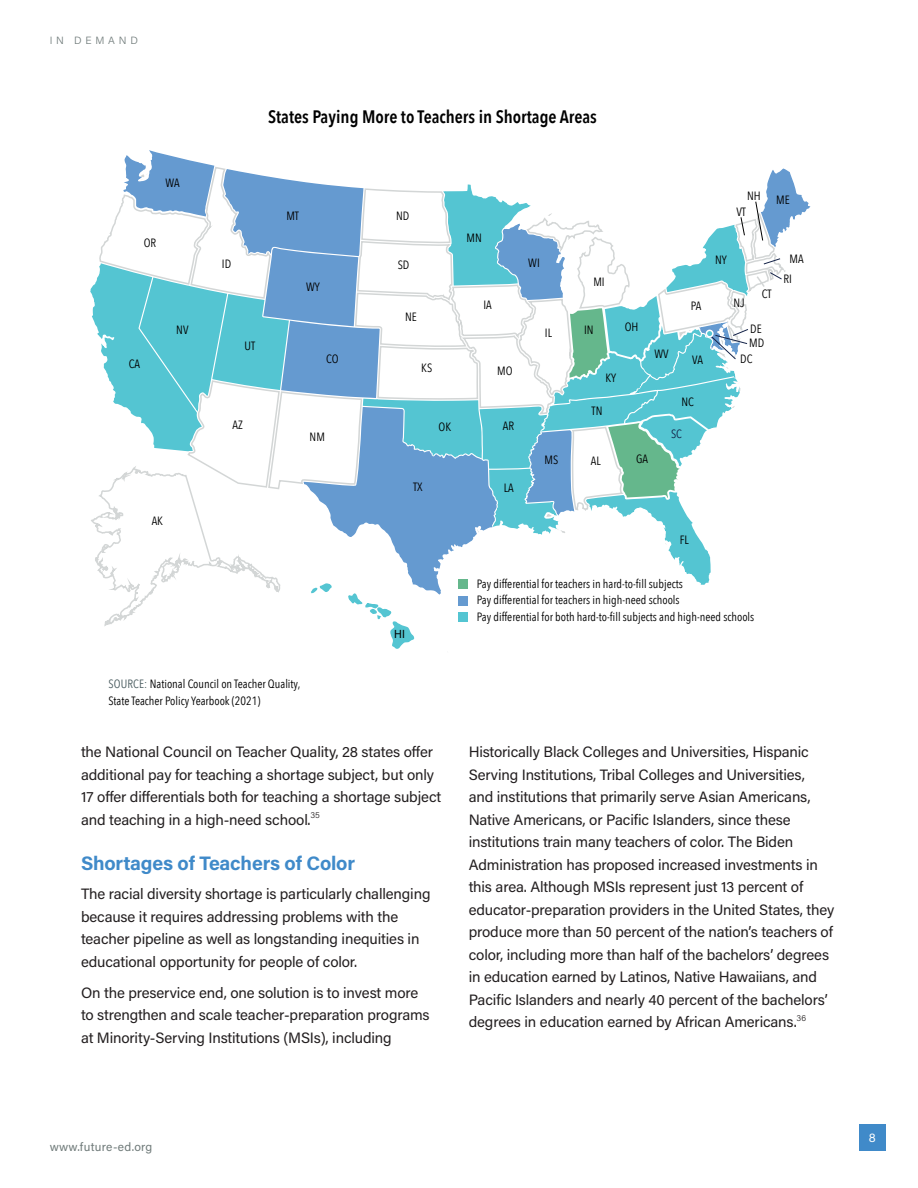
<style>
.page{position:relative;width:918px;height:1188px;background:#fff}
.page>*{position:absolute;margin:0;border:0;box-sizing:border-box;transform-origin:0 0}
.subhead3_alt_blue{font:700 19.5px "Acumin Pro";letter-spacing:-.01em;color:#408ac9}
.t1{font:600 18px "Avenir Next Condensed";color:#000}
.text1_Acumin_Reg{font:15px/22.5px "Acumin Pro";letter-spacing:-.01em;color:#231f20}
.t2{font:12px/16.5px "Avenir Next Condensed";color:#000}
.t3{font:12px "Acumin Pro";letter-spacing:.02em;color:#707b7a}
.t4{font:12px "Avenir Next Condensed";color:#142348}
.t5{font:12px "Myriad Pro";color:#000}
.t6{font:12px "Acumin Pro";color:#fff}
.t7{font:300 10.5px "Acumin Pro";letter-spacing:.36em;color:#707b7a}
.s1{color:#495b5f}
</style>
<div class="page">
<div style="left:859px;top:1124px;width:27px;height:27px;background:#408ac9"></div>
<svg style="left:90px;top:150px;width:721px;height:499px"></svg>
<div style="left:706px;top:330px;width:7px;height:7px;background:#54c5d2;border-radius:50%"></div>
<div style="left:706px;top:330px;width:8px;height:8px;border:2px solid #fff;border-radius:50%"></div>
<p class="t7" style="left:50px;top:34px;width:90px">IN DEMAND</p>
<p class="t2" style="left:166px;top:174px;width:16px">WA</p>
<p class="t2" style="left:144px;top:234px;width:14px">OR</p>
<p class="t2" style="left:129px;top:355px;width:13px">CA</p>
<p class="t2" style="left:176px;top:321px;width:14px">NV</p>
<p class="t2" style="left:152px;top:512px;width:13px">AK</p>
<p class="t1" style="left:268px;top:101px;width:330px">States Paying More to Teachers in Shortage Areas</p>
<p class="t2" style="left:222px;top:255px;width:11px">ID</p>
<p class="t2" style="left:245px;top:337px;width:12px">UT</p>
<p class="t2" style="left:233px;top:416px;width:12px">AZ</p>
<p class="t2" style="left:286px;top:207px;width:14px">MT</p>
<p class="t2" style="left:396px;top:207px;width:15px">ND</p>
<p class="t2" style="left:306px;top:278px;width:15px">WY</p>
<p class="t2" style="left:326px;top:350px;width:14px">CO</p>
<p class="t2" style="left:398px;top:256px;width:13px">SD</p>
<p class="t2" style="left:405px;top:308px;width:13px">NE</p>
<p class="t2" style="left:421px;top:359px;width:12px">KS</p>
<p class="t2" style="left:466px;top:229px;width:17px">MN</p>
<p class="t2" style="left:484px;top:296px;width:10px">IA</p>
<p class="t2" style="left:497px;top:362px;width:17px">MO</p>
<p class="t2" style="left:310px;top:428px;width:17px">NM</p>
<p class="t2" style="left:439px;top:418px;width:14px">OK</p>
<p class="t2" style="left:503px;top:417px;width:13px">AR</p>
<p class="t2" style="left:413px;top:478px;width:11px">TX</p>
<p class="t2" style="left:504px;top:479px;width:11px">LA</p>
<p class="t2" style="left:747px;top:187px;width:15px">NH</p>
<p class="t2" style="left:736px;top:203px;width:11px">VT</p>
<p class="t2" style="left:776px;top:191px;width:15px">ME</p>
<p class="t2" style="left:528px;top:254px;width:13px">WI</p>
<p class="t2" style="left:715px;top:251px;width:13px">NY</p>
<p class="t2" style="left:790px;top:250px;width:16px">MA</p>
<p class="t2" style="left:593px;top:273px;width:13px">MI</p>
<p class="t2" style="left:783px;top:270px;width:10px">RI</p>
<p class="t2" style="left:691px;top:297px;width:12px">PA</p>
<p class="t2" style="left:734px;top:294px;width:13px">NJ</p>
<p class="t2" style="left:762px;top:285px;width:11px">CT</p>
<p class="t2" style="left:545px;top:324px;width:9px">IL</p>
<p class="t2" style="left:584px;top:321px;width:11px">IN</p>
<p class="t2" style="left:625px;top:318px;width:15px">OH</p>
<p class="t2" style="left:655px;top:345px;width:16px">WV</p>
<p class="t2" style="left:692px;top:351px;width:12px">VA</p>
<p class="t2" style="left:749px;top:321px;width:17px;line-height:14.2px">DE<br>MD</p>
<p class="t2" style="left:740px;top:350px;width:14px">DC</p>
<p class="t2" style="left:605px;top:369px;width:12px">KY</p>
<p class="t2" style="left:592px;top:402px;width:12px">TN</p>
<p class="t2" style="left:682px;top:393px;width:14px">NC</p>
<p class="t4" style="left:671px;top:423px;width:12px">SC</p>
<p class="t2" style="left:544px;top:451px;width:15px">MS</p>
<p class="t2" style="left:591px;top:452px;width:11px">AL</p>
<p class="t2" style="left:636px;top:450px;width:13px">GA</p>
<p class="t2" style="left:680px;top:531px;width:11px">FL</p>
<p class="t5" style="left:394px;top:626px;width:12px">HI</p>
<p class="t2" style="left:477px;top:575px;width:279px">Pay differential for teachers in hard-to-fill subjects<br>Pay differential for teachers in high-need schools<br>Pay differential for both hard-to-fill subjects and high-need schools</p>
<p class="t2" style="left:108px;top:675px;width:193px"><span class="s1">SOURCE:</span> National Council on Teacher Quality,<br>State Teacher Policy Yearbook (2021)</p>
<p class="text1_Acumin_Reg" style="left:81px;top:740px;width:362px">the National Council on Teacher Quality, 28 states offer additional pay for teaching a shortage subject, but only 17 offer differentials both for teaching a shortage subject and teaching in a high-need school.<sup>35</sup></p>
<p class="subhead3_alt_blue" style="left:81px;top:849px;width:276px">Shortages of Teachers of Color</p>
<p class="text1_Acumin_Reg" style="left:81px;top:882px;width:351px">The racial diversity shortage is particularly challenging because it requires addressing problems with the teacher pipeline as well as longstanding inequities in educational opportunity for people of color.</p>
<p class="text1_Acumin_Reg" style="left:81px;top:981px;width:350px">On the preservice end, one solution is to invest more to strengthen and scale teacher-preparation programs at Minority-Serving Institutions (MSIs), including</p>
<p class="text1_Acumin_Reg" style="left:469px;top:740px;width:367px">Historically Black Colleges and Universities, Hispanic Serving Institutions, Tribal Colleges and Universities,<br>and institutions that primarily serve Asian Americans, Native Americans, or Pacific Islanders, since these institutions train many teachers of color. The Biden Administration has proposed increased investments in this area. Although MSIs represent just 13 percent of educator-preparation providers in the United States, they produce more than 50 percent of the nation’s teachers of color, including more than half of the bachelors’ degrees in education earned by Latinos, Native Hawaiians, and Pacific Islanders and nearly 40 percent of the bachelors’ degrees in education earned by African Americans.<sup>36</sup></p>
<p class="t3" style="left:50px;top:1139px;width:104px">www.future-ed.org</p>
<p class="t6" style="left:869px;top:1129px;width:8px">8</p>
</div>
